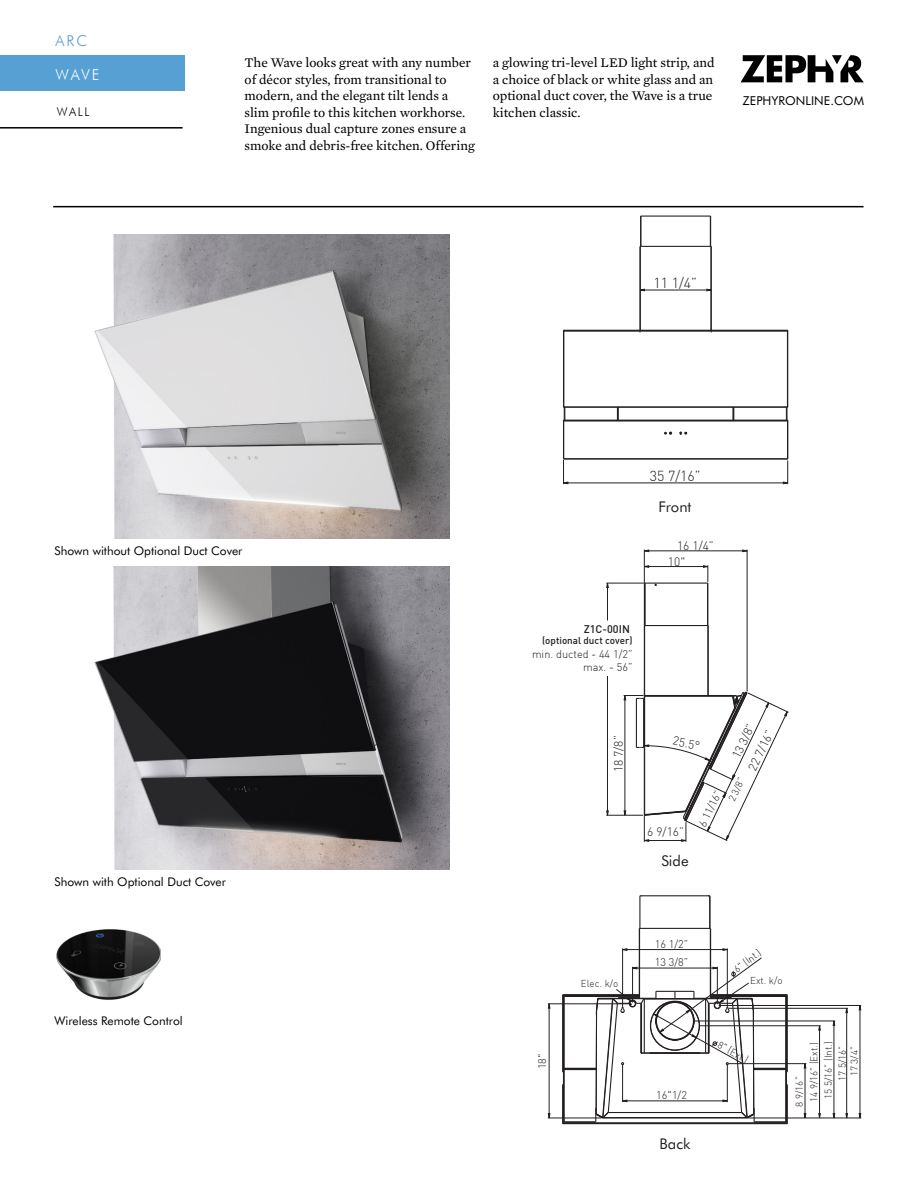
<style>
.page{position:relative;width:918px;height:1188px;background:#fff}
.page>*{position:absolute;margin:0;border:0;box-sizing:border-box;transform-origin:0 0}
.t1{font:300 15px "Futura BT";color:#fff}
.t2{font:300 15px "Futura BT";color:#56a0d3}
.t3{font:14.85px "Futura BT";color:#231f20}
.t4{font:300 14.25px "DIN";color:#231f20}
.t5{font:13.5px/16.5px "Mercury Text G2";color:#000}
.t6{font:12.3px "Futura BT";color:#000}
.t7{font:12px "Futura BT";color:#000}
.t8{font:300 12px/15.8px "DIN";color:#231f20}
.t9{font:300 12px "Futura BT";color:#000}
.t10{font:300 10.95px/13.2px "DIN";color:#231f20;text-align:right}
.t11{font:500 10.95px "DIN";color:#231f20}
.t12{font:300 9.9px "DIN";color:#231f20}
.t13{font:500 9.9px "DIN";color:#231f20}
</style>
<div class="page">
<svg style="left:741px;top:55px;width:123px;height:27px"></svg>
<div style="left:0;top:55px;width:185px;height:36px;background:#56a0d3"></div>
<hr style="left:0;top:127px;width:183px;height:2px;background:#000">
<img style="left:94px;top:235px;width:356px;height:304px">
<img style="left:94px;top:566px;width:356px;height:304px">
<hr style="left:564px;top:483px;width:224px;height:1px;background:#231f20">
<hr style="left:564px;top:458px;width:223px;height:1px;background:#231f20">
<hr style="left:564px;top:420px;width:223px;height:1px;background:#231f20">
<hr style="left:564px;top:406px;width:223px;height:2px;background:#231f20">
<hr style="left:563px;top:421px;width:1px;height:38px;background:#231f20">
<svg style="left:563px;top:458px;width:5px;height:26px"></svg>
<hr style="left:563px;top:331px;width:1px;height:76px;background:#231f20">
<svg style="left:563px;top:406px;width:3px;height:16px"></svg>
<svg style="left:617px;top:408px;width:2px;height:12px"></svg>
<hr style="left:564px;top:330px;width:223px;height:2px;background:#231f20">
<hr style="left:639px;top:246px;width:2px;height:84px;background:#231f20">
<hr style="left:640px;top:216px;width:1px;height:30px;background:#231f20">
<hr style="left:641px;top:216px;width:1px;height:30px;background:#231f20">
<hr style="left:640px;top:290px;width:71px;height:1px;background:#231f20">
<hr style="left:710px;top:216px;width:1px;height:30px;background:#231f20">
<hr style="left:711px;top:246px;width:1px;height:84px;background:#231f20">
<svg style="left:733px;top:407px;width:2px;height:13px"></svg>
<hr style="left:640px;top:246px;width:71px;height:1px;background:#231f20">
<hr style="left:787px;top:330px;width:1px;height:77px;background:#231f20">
<hr style="left:787px;top:420px;width:1px;height:39px;background:#231f20">
<svg style="left:786px;top:406px;width:3px;height:16px"></svg>
<hr style="left:641px;top:216px;width:70px;height:1px;background:#231f20">
<svg style="left:783px;top:458px;width:6px;height:26px"></svg>
<svg style="left:679px;top:431px;width:9px;height:4px"></svg>
<svg style="left:664px;top:431px;width:9px;height:4px"></svg>
<hr style="left:606px;top:815px;width:37px;height:1px;background:#231f20">
<hr style="left:607px;top:583px;width:1px;height:37px;background:#231f20">
<hr style="left:644px;top:550px;width:1px;height:76px;background:#231f20">
<hr style="left:644px;top:626px;width:1px;height:70px;background:#231f20">
<hr style="left:645px;top:583px;width:1px;height:43px;background:#231f20">
<hr style="left:707px;top:583px;width:1px;height:43px;background:#231f20">
<svg style="left:703px;top:565px;width:6px;height:17px"></svg>
<hr style="left:708px;top:626px;width:1px;height:70px;background:#231f20">
<hr style="left:747px;top:550px;width:1px;height:141px;background:#231f20">
<hr style="left:644px;top:625px;width:64px;height:1px;background:#231f20">
<hr style="left:606px;top:583px;width:38px;height:1px;background:#231f20">
<hr style="left:645px;top:583px;width:63px;height:1px;background:#231f20">
<hr style="left:644px;top:566px;width:64px;height:1px;background:#231f20">
<hr style="left:644px;top:551px;width:103px;height:1px;background:#231f20">
<svg style="left:624px;top:691px;width:165px;height:151px"></svg>
<hr style="left:607px;top:676px;width:1px;height:139px;background:#231f20">
<hr style="left:563px;top:1122px;width:224px;height:2px;background:#231f20">
<hr style="left:755px;top:1121px;width:31px;height:2px;background:#231f20">
<hr style="left:564px;top:1121px;width:31px;height:2px;background:#231f20">
<hr style="left:548px;top:1118px;width:53px;height:1px;background:#231f20">
<hr style="left:748px;top:1118px;width:113px;height:1px;background:#231f20">
<hr style="left:549px;top:1004px;width:1px;height:114px;background:#231f20">
<hr style="left:754px;top:1069px;width:32px;height:1px;background:#231f20">
<hr style="left:564px;top:1069px;width:32px;height:1px;background:#231f20">
<hr style="left:562px;top:1085px;width:1px;height:38px;background:#231f20">
<hr style="left:562px;top:995px;width:2px;height:76px;background:#231f20">
<hr style="left:564px;top:1068px;width:32px;height:1px;background:#231f20">
<hr style="left:754px;top:1068px;width:32px;height:1px;background:#231f20">
<hr style="left:729px;top:1063px;width:77px;height:1px;background:#231f20">
<hr style="left:563px;top:1068px;width:1px;height:54px;background:#231f20">
<hr style="left:564px;top:996px;width:1px;height:72px;background:#231f20">
<hr style="left:564px;top:1070px;width:1px;height:52px;background:#231f20">
<hr style="left:699px;top:1025px;width:122px;height:1px;background:#231f20">
<hr style="left:694px;top:1021px;width:141px;height:1px;background:#231f20">
<hr style="left:729px;top:1008px;width:119px;height:1px;background:#231f20">
<hr style="left:719px;top:1005px;width:142px;height:1px;background:#231f20">
<hr style="left:548px;top:1004px;width:83px;height:1px;background:#231f20">
<hr style="left:622px;top:948px;width:1px;height:59px;background:#231f20">
<hr style="left:711px;top:996px;width:75px;height:1px;background:#231f20">
<hr style="left:564px;top:996px;width:75px;height:1px;background:#231f20">
<hr style="left:563px;top:994px;width:76px;height:2px;background:#231f20">
<hr style="left:711px;top:994px;width:76px;height:2px;background:#231f20">
<hr style="left:639px;top:928px;width:1px;height:70px;background:#231f20">
<hr style="left:639px;top:896px;width:1px;height:32px;background:#231f20">
<hr style="left:639px;top:928px;width:71px;height:1px;background:#231f20">
<hr style="left:709px;top:896px;width:2px;height:32px;background:#231f20">
<hr style="left:710px;top:928px;width:1px;height:70px;background:#231f20">
<hr style="left:727px;top:948px;width:1px;height:59px;background:#231f20">
<hr style="left:623px;top:949px;width:104px;height:1px;background:#231f20">
<svg style="left:562px;top:1067px;width:4px;height:6px"></svg>
<hr style="left:786px;top:996px;width:1px;height:126px;background:#231f20">
<hr style="left:787px;top:995px;width:1px;height:77px;background:#231f20">
<hr style="left:787px;top:1085px;width:1px;height:38px;background:#231f20">
<hr style="left:805px;top:1064px;width:1px;height:54px;background:#231f20">
<hr style="left:819px;top:1026px;width:1px;height:92px;background:#231f20">
<hr style="left:834px;top:1021px;width:1px;height:97px;background:#231f20">
<hr style="left:846px;top:1008px;width:1px;height:110px;background:#231f20">
<hr style="left:860px;top:1005px;width:1px;height:113px;background:#231f20">
<svg style="left:784px;top:1067px;width:4px;height:6px"></svg>
<hr style="left:641px;top:895px;width:68px;height:1px;background:#231f20">
<svg style="left:595px;top:957px;width:167px;height:166px"></svg>
<hr style="left:53px;top:206px;width:811px;height:1px;background:#000">
<img style="left:56px;top:929px;width:105px;height:71px">
<p class="t2" style="left:55px;top:32px;width:33px">ARC</p>
<p class="t1" style="left:55px;top:65px;width:46px">WAVE</p>
<p class="t9" style="left:57px;top:105px;width:34px">WALL</p>
<p class="t5" style="left:245px;top:55px;width:232px">The Wave looks great with any number of décor styles, from transitional to modern, and the elegant tilt lends a slim profile to this kitchen workhorse.<br>Ingenious dual capture zones ensure a smoke and debris-free kitchen. Offering</p>
<p class="t5" style="left:493px;top:55px;width:223px">a glowing tri-level LED light strip, and a choice of black or white glass and an optional duct cover, the Wave is a true kitchen classic.</p>
<p class="t6" style="left:743px;top:94px;width:123px">ZEPHYRONLINE.COM</p>
<p class="t4" style="left:654px;top:274px;width:45px">11 1/4”</p>
<p class="t7" style="left:55px;top:544px;width:189px">Shown without Optional Duct Cover</p>
<p class="t4" style="left:650px;top:467px;width:52px">35 7/16”</p>
<p class="t3" style="left:659px;top:497px;width:34px">Front</p>
<p class="t8" style="left:668px;top:538px;width:48px;text-indent:9px">16 1/4”<br>10"</p>
<p class="t11" style="left:584px;top:622px;width:48px">Z1C-00IN</p>
<p class="t13" style="left:542px;top:635px;width:92px">(optional duct cover)</p>
<p class="t10" style="left:532px;top:647px;width:102px">min. ducted - 44 1/2” max. - 56”</p>
<p class="t8" style="left:728px;top:754px;width:38px;rotate:-65deg">13 3/8”</p>
<p class="t8" style="left:611px;top:772px;width:38px;rotate:-90deg">18 7/8”</p>
<p class="t8" style="left:745px;top:766px;width:45px;rotate:-65deg">22 7/16”</p>
<p class="t8" style="left:675px;top:732px;width:29px;rotate:13deg">25.5°</p>
<p class="t7" style="left:55px;top:875px;width:173px">Shown with Optional Duct Cover</p>
<p class="t7" style="left:55px;top:1014px;width:130px">Wireless Remote Control</p>
<p class="t10" style="left:535px;top:1069px;width:17px;rotate:-90deg">18"</p>
<p class="t12" style="left:581px;top:978px;width:39px">Elec. k/o</p>
<p class="t8" style="left:647px;top:824px;width:38px">6 9/16”</p>
<p class="t3" style="left:661px;top:851px;width:29px">Side</p>
<p class="t10" style="left:696px;top:824px;width:41px;rotate:-65deg">6 11/16”</p>
<p class="t12" style="left:726px;top:798px;width:27px;rotate:-65deg">2 3/8”</p>
<p class="t10" style="left:655px;top:938px;width:35px">16 1/2”</p>
<p class="t10" style="left:655px;top:955px;width:35px">13 3/8”</p>
<p class="t10" style="left:656px;top:1088px;width:32px">16"1/2</p>
<p class="t3" style="left:660px;top:1134px;width:32px">Back</p>
<p class="t12" style="left:731px;top:965px;width:33px;rotate:-36deg">6" (Int.)</p>
<p class="t12" style="left:750px;top:974px;width:34px">Ext. k/o</p>
<p class="t12" style="left:721px;top:1038px;width:35px;rotate:29deg">8" (Ext.)</p>
<p class="t12" style="left:822px;top:1099px;width:59px;rotate:-90deg">15 5/16” (Int.)</p>
<p class="t12" style="left:808px;top:1102px;width:61px;rotate:-90deg">14 9/16” (Ext.)</p>
<p class="t12" style="left:836px;top:1081px;width:37px;rotate:-90deg">17 5/16”</p>
<p class="t12" style="left:848px;top:1076px;width:32px;rotate:-90deg">17 3/4”</p>
<p class="t12" style="left:793px;top:1107px;width:32px;rotate:-90deg">8 9/16”</p>
</div>
